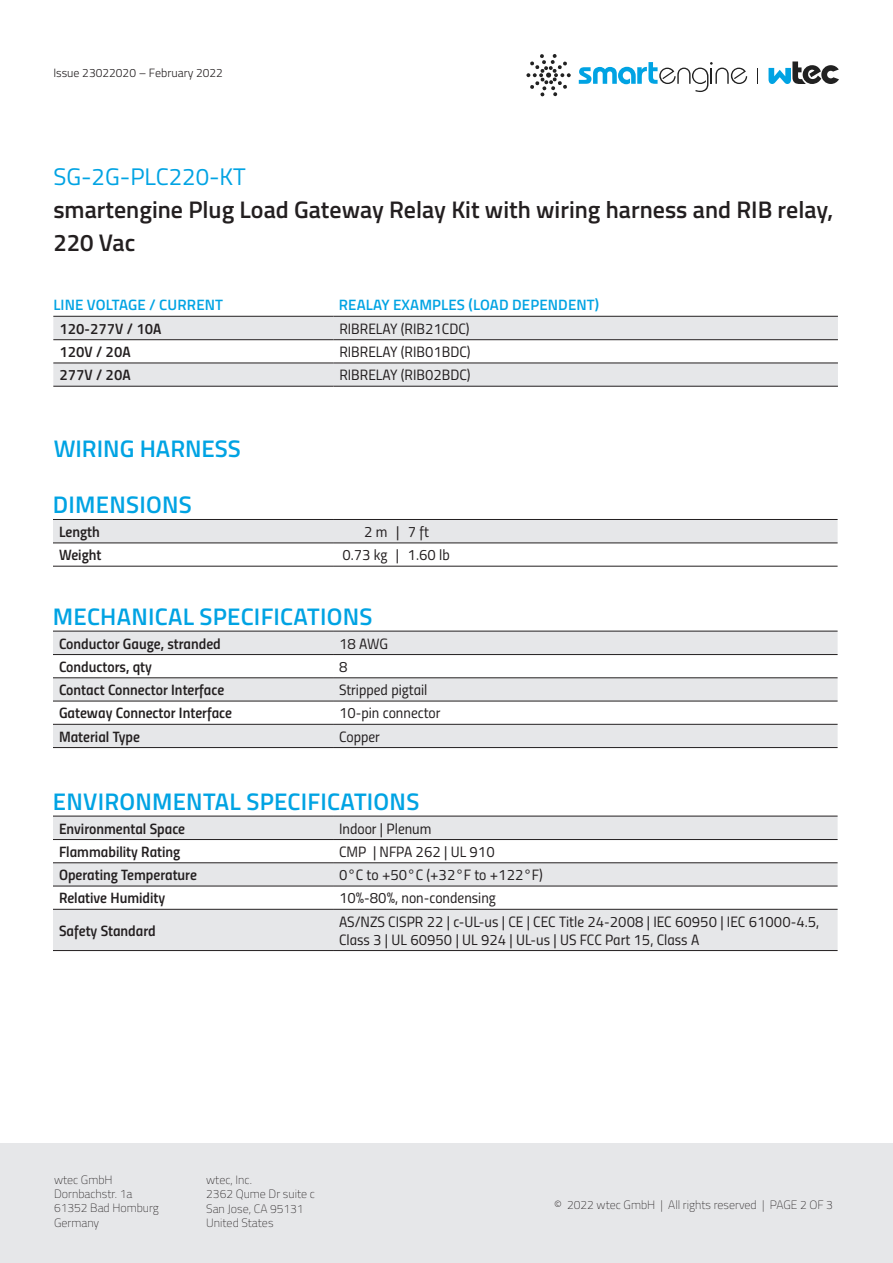
<style>
.page{position:relative;width:893px;height:1263px;background:#fff}
.page>*{position:absolute;margin:0;border:0;box-sizing:border-box;transform-origin:0 0}
.t1{font:600 24px "Titillium";letter-spacing:.01em;color:#00a3e3}
.t2{font:600 24px/33px "Titillium";color:#231f20}
.t3{font:24px "Titillium";color:#00a3e3}
.t4{font:15px/18px "Titillium Regular Upright";color:#231f20}
.t5{font:15px "Titillium Semibold Upright";color:#231f20}
.t6{font:600 15px "Titillium";letter-spacing:.01em;color:#00a3e3}
.t7{font:100 12px/14.4px "Titillium";color:#231f20}
.t8{font:300 12px "Titillium";color:#231f20}
</style>
<div class="page">
<div style="left:0;top:1144px;width:893px;height:119px;background:#e6e7e9"></div>
<svg style="left:768px;top:61px;width:71px;height:23px"></svg>
<svg style="left:757px;top:68px;width:1px;height:16px"></svg>
<svg style="left:579px;top:62px;width:168px;height:30px"></svg>
<svg style="left:526px;top:54px;width:45px;height:43px"></svg>
<div style="left:53px;top:817px;width:785px;height:133px;background:#e6e7e9"></div>
<svg style="left:53px;top:840px;width:785px;height:69px"></svg>
<hr style="left:53px;top:839px;width:280px;height:1px;background:#231f20">
<hr style="left:333px;top:839px;width:505px;height:1px;background:#231f20">
<hr style="left:53px;top:862px;width:280px;height:1px;background:#231f20">
<hr style="left:333px;top:862px;width:505px;height:1px;background:#231f20">
<hr style="left:53px;top:886px;width:280px;height:1px;background:#231f20">
<hr style="left:333px;top:886px;width:505px;height:1px;background:#231f20">
<hr style="left:53px;top:909px;width:280px;height:1px;background:#231f20">
<hr style="left:333px;top:909px;width:505px;height:1px;background:#231f20">
<hr style="left:53px;top:950px;width:280px;height:1px;background:#231f20">
<hr style="left:333px;top:950px;width:505px;height:1px;background:#231f20">
<hr style="left:53px;top:816px;width:280px;height:1px;background:#231f20">
<hr style="left:333px;top:816px;width:505px;height:1px;background:#231f20">
<svg style="left:53px;top:520px;width:785px;height:46px"></svg>
<hr style="left:53px;top:543px;width:280px;height:1px;background:#231f20">
<hr style="left:333px;top:543px;width:505px;height:1px;background:#231f20">
<hr style="left:53px;top:566px;width:280px;height:1px;background:#231f20">
<hr style="left:333px;top:566px;width:505px;height:1px;background:#231f20">
<hr style="left:53px;top:519px;width:280px;height:1px;background:#231f20">
<hr style="left:333px;top:519px;width:505px;height:1px;background:#231f20">
<div style="left:53px;top:632px;width:785px;height:115px;background:#e6e7e9"></div>
<svg style="left:53px;top:655px;width:785px;height:69px"></svg>
<hr style="left:53px;top:654px;width:280px;height:1px;background:#231f20">
<hr style="left:333px;top:654px;width:505px;height:1px;background:#231f20">
<hr style="left:53px;top:677px;width:280px;height:1px;background:#231f20">
<hr style="left:333px;top:677px;width:505px;height:1px;background:#231f20">
<hr style="left:53px;top:701px;width:280px;height:1px;background:#231f20">
<hr style="left:333px;top:701px;width:505px;height:1px;background:#231f20">
<hr style="left:53px;top:724px;width:280px;height:1px;background:#231f20">
<hr style="left:333px;top:724px;width:505px;height:1px;background:#231f20">
<hr style="left:53px;top:747px;width:280px;height:1px;background:#231f20">
<hr style="left:333px;top:747px;width:505px;height:1px;background:#231f20">
<hr style="left:53px;top:631px;width:280px;height:1px;background:#231f20">
<hr style="left:333px;top:631px;width:505px;height:1px;background:#231f20">
<div style="left:53px;top:317px;width:785px;height:69px;background:#e6e7e9"></div>
<svg style="left:53px;top:340px;width:785px;height:23px"></svg>
<hr style="left:53px;top:339px;width:280px;height:1px;background:#231f20">
<hr style="left:333px;top:339px;width:505px;height:1px;background:#231f20">
<hr style="left:53px;top:363px;width:280px;height:1px;background:#231f20">
<hr style="left:333px;top:363px;width:505px;height:1px;background:#231f20">
<hr style="left:53px;top:386px;width:280px;height:1px;background:#231f20">
<hr style="left:333px;top:386px;width:505px;height:1px;background:#231f20">
<hr style="left:53px;top:316px;width:280px;height:1px;background:#231f20">
<hr style="left:333px;top:316px;width:505px;height:1px;background:#231f20">
<p class="t8" style="left:53px;top:64px;width:171px">Issue 23022020 – February 2022</p>
<p class="t3" style="left:53px;top:159px;width:194px">SG-2G-PLC220-KT</p>
<p class="t2" style="left:53px;top:192px;width:782px">smartengine Plug Load Gateway Relay Kit with wiring harness and RIB relay,<br>220 Vac</p>
<p class="t6" style="left:53px;top:293px;width:171px">LINE VOLTAGE / CURRENT</p>
<p class="t6" style="left:339px;top:293px;width:262px">REALAY EXAMPLES (LOAD DEPENDENT)</p>
<p class="t5" style="left:59px;top:317px;width:104px">120-277V / 10A</p>
<p class="t4" style="left:339px;top:319px;width:132px">RIBRELAY (RIB21CDC)</p>
<p class="t5" style="left:59px;top:340px;width:73px">120V / 20A</p>
<p class="t4" style="left:339px;top:342px;width:133px">RIBRELAY (RIB01BDC)</p>
<p class="t5" style="left:59px;top:363px;width:73px">277V / 20A</p>
<p class="t4" style="left:339px;top:365px;width:133px">RIBRELAY (RIB02BDC)</p>
<p class="t1" style="left:54px;top:430px;width:189px">WIRING HARNESS</p>
<p class="t1" style="left:53px;top:487px;width:140px">DIMENSIONS</p>
<p class="t5" style="left:59px;top:520px;width:42px">Length</p>
<p class="t4" style="left:364px;top:522px;width:66px">2 m|7 ft</p>
<p class="t5" style="left:59px;top:543px;width:44px">Weight</p>
<p class="t4" style="left:342px;top:545px;width:109px">0.73 kg | 1.60 lb</p>
<p class="t1" style="left:53px;top:598px;width:321px">MECHANICAL SPECIFICATIONS</p>
<p class="t5" style="left:59px;top:632px;width:163px">Conductor Gauge, stranded</p>
<p class="t4" style="left:339px;top:633px;width:50px">18 AWG</p>
<p class="t5" style="left:59px;top:655px;width:95px">Conductors, qty</p>
<p class="t4" style="left:339px;top:657px;width:10px">8</p>
<p class="t5" style="left:59px;top:678px;width:167px">Contact Connector Interface</p>
<p class="t4" style="left:339px;top:680px;width:90px">Stripped pigtail</p>
<p class="t5" style="left:59px;top:702px;width:175px">Gateway Connector Interface</p>
<p class="t4" style="left:339px;top:703px;width:103px">10-pin connector</p>
<p class="t5" style="left:59px;top:725px;width:83px">Material Type</p>
<p class="t4" style="left:339px;top:726px;width:42px">Copper</p>
<p class="t1" style="left:53px;top:783px;width:368px">ENVIRONMENTAL SPECIFICATIONS</p>
<p class="t5" style="left:59px;top:817px;width:128px">Environmental Space</p>
<p class="t4" style="left:339px;top:818px;width:94px">Indoor | Plenum</p>
<p class="t5" style="left:59px;top:840px;width:123px">Flammability Rating</p>
<p class="t4" style="left:339px;top:842px;width:157px">CMP | NFPA 262 | UL 910</p>
<p class="t5" style="left:59px;top:863px;width:139px">Operating Temperature</p>
<p class="t4" style="left:339px;top:865px;width:205px">0°C to +50°C (+32°F to +122°F)</p>
<p class="t5" style="left:59px;top:886px;width:108px">Relative Humidity</p>
<p class="t4" style="left:339px;top:888px;width:158px">10%-80%, non-condensing</p>
<p class="t5" style="left:59px;top:919px;width:98px">Safety Standard</p>
<p class="t4" style="left:339px;top:911px;width:482px">AS/NZS CISPR 22 | c-UL-us | CE | CEC Title 24-2008 | IEC 60950 | IEC 61000-4.5,<br>Class 3 | UL 60950 | UL 924 | UL-us | US FCC Part 15, Class A</p>
<p class="t7" style="left:54px;top:1171px;width:60px">wtec GmbH</p>
<p class="t7" style="left:54px;top:1186px;width:80px">Dornbachstr. 1a</p>
<p class="t7" style="left:54px;top:1200px;width:106px">61352 Bad Homburg</p>
<p class="t7" style="left:54px;top:1215px;width:47px">Germany</p>
<p class="t7" style="left:206px;top:1172px;width:47px">wtec, Inc.</p>
<p class="t7" style="left:206px;top:1186px;width:110px">2362 Qume Dr suite c<br>San Jose, CA 95131</p>
<p class="t7" style="left:206px;top:1215px;width:69px">United States</p>
<p class="t7" style="left:554px;top:1197px;width:280px">© 2022 wtec GmbH | All rights reserved | PAGE 2 OF 3</p>
</div>
